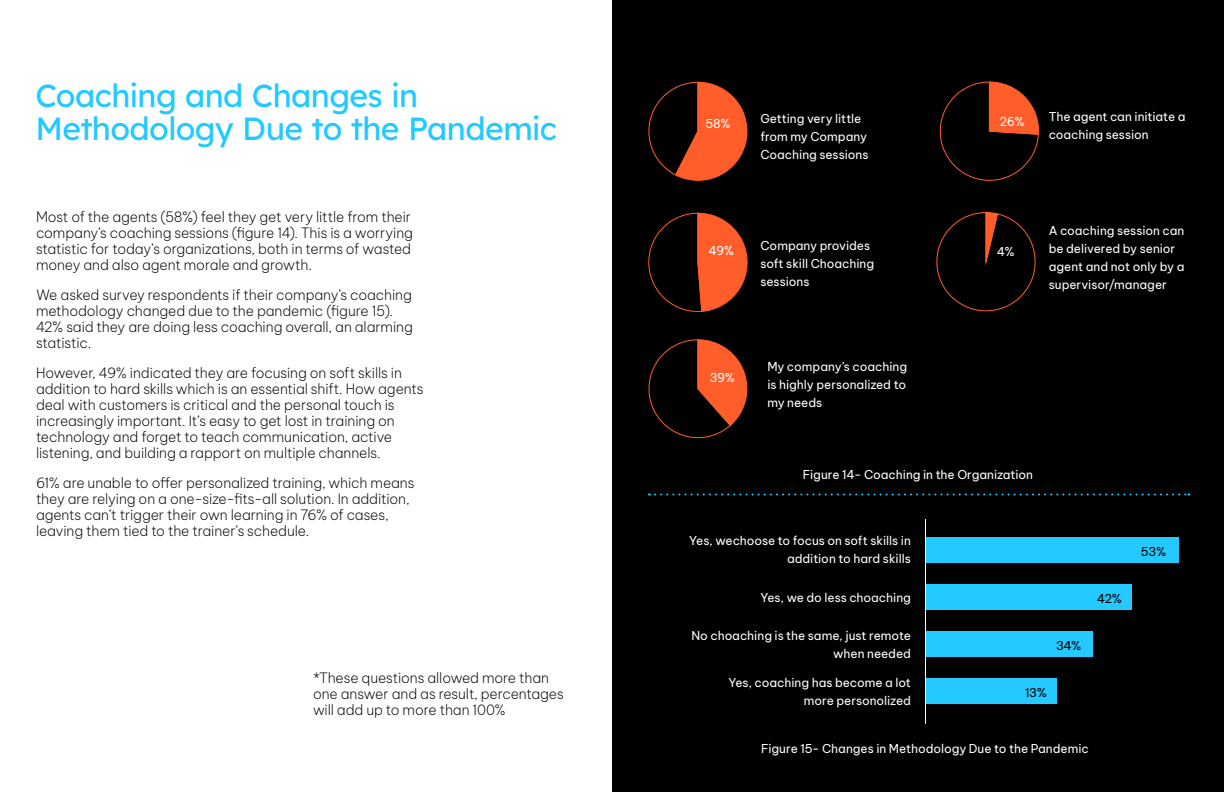
<style>
.page{position:relative;width:1224px;height:792px;background:#fff}
.page>*{position:absolute;margin:0;border:0;box-sizing:border-box;transform-origin:0 0}
.t1{font:32px/32.7px "Lexend";letter-spacing:-.02em;color:#23c9ff}
.t2{font:200 14px/16px "Be Vietnam Pro";letter-spacing:-.01em;color:#000}
.t3{font:12px/18px "Be Vietnam Pro";letter-spacing:-.005em;color:#fff}
.t4{font:12px "Be Vietnam Pro";letter-spacing:-.025em;color:#000}
</style>
<div class="page">
<div style="left:612px;top:0;width:612px;height:792px;background:#000"></div>
<div style="left:926px;top:537px;width:253px;height:26px;background:#23c9ff"></div>
<div style="left:926px;top:584px;width:206px;height:26px;background:#23c9ff"></div>
<div style="left:926px;top:632px;width:167px;height:25px;background:#23c9ff"></div>
<div style="left:926px;top:679px;width:130px;height:25px;background:#23c9ff"></div>
<svg style="left:649px;top:494px;width:541px;height:2px"></svg>
<svg style="left:939px;top:81px;width:101px;height:100px"></svg>
<svg style="left:936px;top:212px;width:100px;height:100px"></svg>
<svg style="left:648px;top:81px;width:100px;height:100px"></svg>
<svg style="left:648px;top:339px;width:100px;height:100px"></svg>
<svg style="left:648px;top:212px;width:100px;height:100px"></svg>
<hr style="left:925px;top:519px;width:1px;height:205px;background:#fff">
<h1 class="t1" style="left:36px;top:77px;width:523px">Coaching and Changes in<br>Methodology Due to the Pandemic</h1>
<p class="t2" style="left:36px;top:207px;width:378px">Most of the agents (58%) feel they get very little from their company’s coaching sessions (figure 14). This is a worrying statistic for today’s organizations, both in terms of wasted money and also agent morale and growth.</p>
<p class="t2" style="left:36px;top:286px;width:378px">We asked survey respondents if their company’s coaching methodology changed due to the pandemic (figure 15).<br>42% said they are doing less coaching overall, an alarming statistic.</p>
<p class="t2" style="left:36px;top:364px;width:389px">However, 49% indicated they are focusing on soft skills in addition to hard skills which is an essential shift. How agents deal with customers is critical and the personal touch is increasingly important. It’s easy to get lost in training on technology and forget to teach communication, active listening, and building a rapport on multiple channels.</p>
<p class="t2" style="left:36px;top:474px;width:380px">61% are unable to offer personalized training, which means they are relying on a one-size-fits-all solution. In addition, agents can’t trigger their own learning in 76% of cases, leaving them tied to the trainer’s schedule.</p>
<p class="t2" style="left:313px;top:669px;width:252px">*These questions allowed more than one answer and as result, percentages will add up to more than 100%</p>
<p class="t3" style="left:705px;top:113px;width:27px">58%</p>
<p class="t3" style="left:760px;top:108px;width:110px">Getting very little from my Company<br>Coaching sessions</p>
<p class="t3" style="left:708px;top:240px;width:27px">49%</p>
<p class="t3" style="left:760px;top:235px;width:115px">Company provides soft skill Choaching sessions</p>
<p class="t3" style="left:710px;top:367px;width:27px">39%</p>
<p class="t3" style="left:767px;top:357px;width:141px;text-align:justify">My company’s coaching is highly personalized to my needs</p>
<p class="t3" style="left:1000px;top:112px;width:27px">26%</p>
<p class="t3" style="left:1049px;top:107px;width:138px">The agent can initiate a coaching session</p>
<p class="t3" style="left:997px;top:241px;width:19px">4%</p>
<p class="t3" style="left:1049px;top:221px;width:137px">A coaching session can be delivered by senior agent and not only by a supervisor/manager</p>
<p class="t3" style="left:803px;top:465px;width:232px">Figure 14- Coaching in the Organization</p>
<p class="t3" style="left:689px;top:530px;width:223px;text-align:right">Yes, wechoose to focus on soft skills in addition to hard skills</p>
<p class="t3" style="left:761px;top:587px;width:152px">Yes, we do less choaching</p>
<p class="t3" style="left:692px;top:626px;width:221px;text-align:right">No choaching is the same, just remote when needed</p>
<p class="t3" style="left:729px;top:673px;width:184px;text-align:right">Yes, coaching has become a lot more personolized</p>
<p class="t4" style="left:1056px;top:636px;width:27px">34%</p>
<p class="t4" style="left:1025px;top:683px;width:24px">13%</p>
<p class="t4" style="left:1097px;top:588px;width:27px">42%</p>
<p class="t3" style="left:761px;top:738px;width:329px">Figure 15- Changes in Methodology Due to the Pandemic</p>
<p class="t4" style="left:1141px;top:542px;width:27px">53%</p>
</div>
